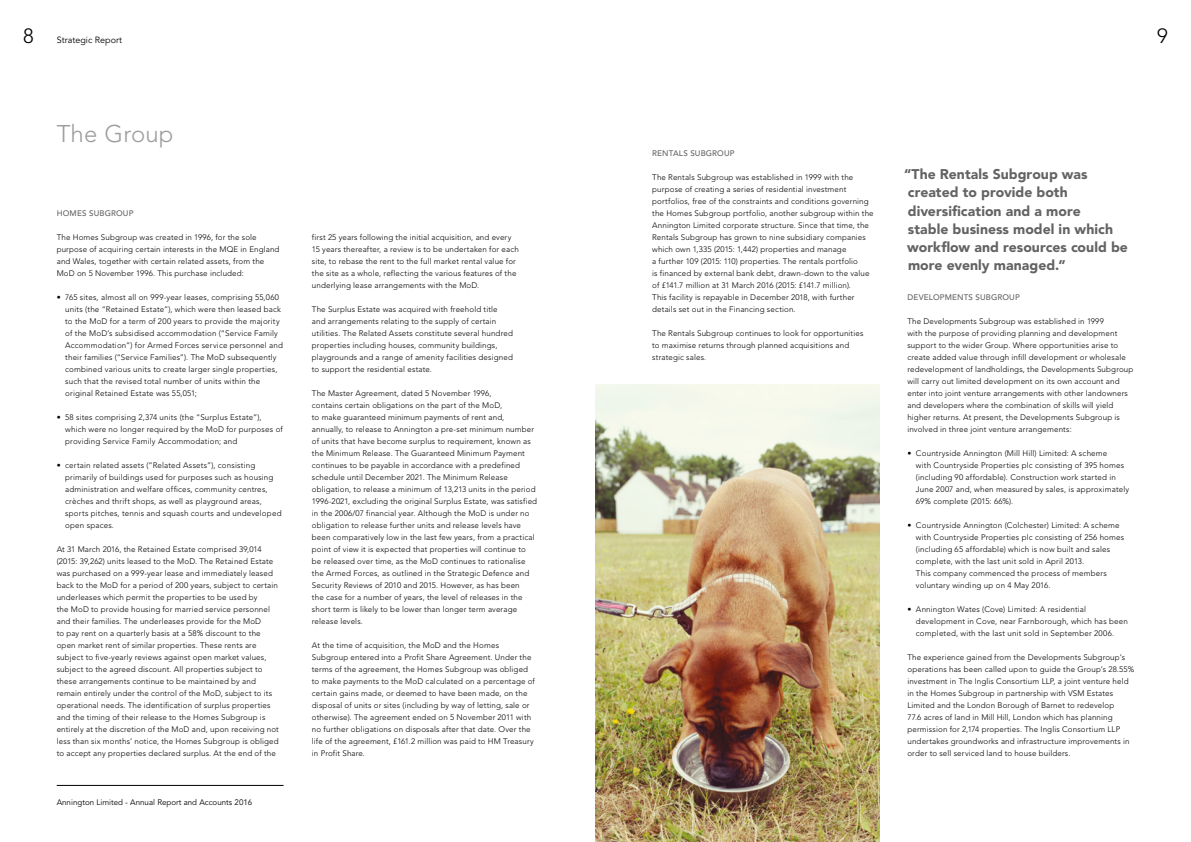
<style>
.page{position:relative;width:1191px;height:842px;background:#fff}
.page>*{position:absolute;margin:0;border:0;box-sizing:border-box;transform-origin:0 0}
.t1{font:300 24px "Avenir LT";letter-spacing:.005em;color:#9d9d9c}
.t2{font:300 20.5px "Avenir LT";color:#000}
.t3{font:900 14px/18px "Avenir LT";letter-spacing:.005em;color:#646363}
.t4{font:9px "Avenir LT";color:#000}
.t5{font:300 8px/12px "Avenir LT";letter-spacing:.015em;color:#000}
.t6{font:300 8px/12px "Avenir LT Std";letter-spacing:.02em;color:#000}
.t7{font:500 8px "Avenir LT";letter-spacing:.02em;color:#646363}
.t8{font:8px "Avenir LT";color:#000}
</style>
<div class="page">
<hr style="left:57px;top:785px;width:226px;height:1px;background:#000">
<img style="left:595px;top:384px;width:284px;height:458px">
<h2 class="t2" style="left:23px;top:23px;width:12px">8</h2>
<p class="t4" style="left:57px;top:34px;width:67px">Strategic Report</p>
<h1 class="t1" style="left:57px;top:119px;width:118px">The Group</h1>
<p class="t7" style="left:57px;top:209px;width:78px">HOMES SUBGROUP</p>
<p class="t5" style="left:57px;top:231px;width:224px">The Homes Subgroup was created in 1996, for the sole purpose of acquiring certain interests in the MQE in England and Wales, together with certain related assets, from the MoD on 5 November 1996. This purchase included:</p>
<p class="t6" style="left:65px;top:291px;width:219px;text-indent:-9px">• 765 sites, almost all on 999-year leases, comprising 55,060 units (the “Retained Estate”), which were then leased back to the MoD for a term of 200 years to provide the majority of the MoD’s subsidised accommodation (“Service Family Accommodation”) for Armed Forces service personnel and their families (“Service Families”). The MoD subsequently combined various units to create larger single properties, such that the revised total number of units within the original Retained Estate was 55,051;</p>
<p class="t6" style="left:65px;top:411px;width:219px;text-indent:-9px">• 58 sites comprising 2,374 units (the “Surplus Estate”), which were no longer required by the MoD for purposes of providing Service Family Accommodation; and</p>
<p class="t6" style="left:65px;top:459px;width:218px;text-indent:-9px">• certain related assets (“Related Assets”), consisting primarily of buildings used for purposes such as housing administration and welfare offices, community centres, crèches and thrift shops, as well as playground areas, sports pitches, tennis and squash courts and undeveloped open spaces.</p>
<p class="t5" style="left:57px;top:543px;width:224px">At 31 March 2016, the Retained Estate comprised 39,014 (2015: 39,262) units leased to the MoD. The Retained Estate was purchased on a 999-year lease and immediately leased back to the MoD for a period of 200 years, subject to certain underleases which permit the properties to be used by<br>the MoD to provide housing for married service personnel and their families. The underleases provide for the MoD<br>to pay rent on a quarterly basis at a 58% discount to the open market rent of similar properties. These rents are subject to five-yearly reviews against open market values, subject to the agreed discount. All properties subject to these arrangements continue to be maintained by and remain entirely under the control of the MoD, subject to its operational needs. The identification of surplus properties and the timing of their release to the Homes Subgroup is entirely at the discretion of the MoD and, upon receiving not less than six months’ notice, the Homes Subgroup is obliged to accept any properties declared surplus. At the end of the</p>
<p class="t8" style="left:57px;top:798px;width:197px">Annington Limited - Annual Report and Accounts 2016</p>
<p class="t5" style="left:312px;top:231px;width:208px">first 25 years following the initial acquisition, and every 15 years thereafter, a review is to be undertaken for each site, to rebase the rent to the full market rental value for the site as a whole, reflecting the various features of the underlying lease arrangements with the MoD.</p>
<p class="t5" style="left:312px;top:303px;width:202px">The Surplus Estate was acquired with freehold title and arrangements relating to the supply of certain utilities. The Related Assets constitute several hundred properties including houses, community buildings, playgrounds and a range of amenity facilities designed to support the residential estate.</p>
<p class="t5" style="left:312px;top:387px;width:227px">The Master Agreement, dated 5 November 1996,<br>contains certain obligations on the part of the MoD,<br>to make guaranteed minimum payments of rent and, annually, to release to Annington a pre-set minimum number of units that have become surplus to requirement, known as the Minimum Release. The Guaranteed Minimum Payment continues to be payable in accordance with a predefined schedule until December 2021. The Minimum Release obligation, to release a minimum of 13,213 units in the period 1996-2021, excluding the original Surplus Estate, was satisfied in the 2006/07 financial year. Although the MoD is under no obligation to release further units and release levels have been comparatively low in the last few years, from a practical point of view it is expected that properties will continue to be released over time, as the MoD continues to rationalise the Armed Forces, as outlined in the Strategic Defence and Security Reviews of 2010 and 2015. However, as has been<br>the case for a number of years, the level of releases in the short term is likely to be lower than longer term average release levels.</p>
<p class="t5" style="left:312px;top:639px;width:225px">At the time of acquisition, the MoD and the Homes Subgroup entered into a Profit Share Agreement. Under the terms of the agreement, the Homes Subgroup was obliged to make payments to the MoD calculated on a percentage of certain gains made, or deemed to have been made, on the disposal of units or sites (including by way of letting, sale or otherwise). The agreement ended on 5 November 2011 with no further obligations on disposals after that date. Over the life of the agreement, £161.2 million was paid to HM Treasury in Profit Share.</p>
<h2 class="t2" style="left:1157px;top:23px;width:12px">9</h2>
<p class="t7" style="left:652px;top:149px;width:84px">RENTALS SUBGROUP</p>
<p class="t5" style="left:652px;top:171px;width:223px">The Rentals Subgroup was established in 1999 with the purpose of creating a series of residential investment portfolios, free of the constraints and conditions governing the Homes Subgroup portfolio, another subgroup within the Annington Limited corporate structure. Since that time, the Rentals Subgroup has grown to nine subsidiary companies which own 1,335 (2015: 1,442) properties and manage<br>a further 109 (2015: 110) properties. The rentals portfolio<br>is financed by external bank debt, drawn-down to the value of £141.7 million at 31 March 2016 (2015: £141.7 million).<br>This facility is repayable in December 2018, with further details set out in the Financing section.</p>
<p class="t5" style="left:652px;top:327px;width:213px">The Rentals Subgroup continues to look for opportunities to maximise returns through planned acquisitions and strategic sales.</p>
<h3 class="t3" style="left:904px;top:166px;width:225px">“The Rentals Subgroup was created to provide both diversification and a more<br>stable business model in which workflow and resources could be more evenly managed.”</h3>
<p class="t7" style="left:907px;top:293px;width:114px">DEVELOPMENTS SUBGROUP</p>
<p class="t5" style="left:907px;top:315px;width:227px">The Developments Subgroup was established in 1999<br>with the purpose of providing planning and development support to the wider Group. Where opportunities arise to create added value through infill development or wholesale redevelopment of landholdings, the Developments Subgroup will carry out limited development on its own account and enter into joint venture arrangements with other landowners and developers where the combination of skills will yield higher returns. At present, the Developments Subgroup is involved in three joint venture arrangements:</p>
<p class="t6" style="left:916px;top:447px;width:215px;text-indent:-9px">• Countryside Annington (Mill Hill) Limited: A scheme<br>with Countryside Properties plc consisting of 395 homes (including 90 affordable). Construction work started in June 2007 and, when measured by sales, is approximately 69% complete (2015: 66%).</p>
<p class="t6" style="left:916px;top:519px;width:210px;text-indent:-9px">• Countryside Annington (Colchester) Limited: A scheme with Countryside Properties plc consisting of 256 homes (including 65 affordable) which is now built and sales complete, with the last unit sold in April 2013.<br>This company commenced the process of members voluntary winding up on 4 May 2016.</p>
<p class="t6" style="left:916px;top:603px;width:213px;text-indent:-9px">• Annington Wates (Cove) Limited: A residential development in Cove, near Farnborough, which has been completed, with the last unit sold in September 2006.</p>
<p class="t5" style="left:907px;top:651px;width:228px">The experience gained from the Developments Subgroup’s operations has been called upon to guide the Group’s 28.55% investment in The Inglis Consortium LLP, a joint venture held in the Homes Subgroup in partnership with VSM Estates Limited and the London Borough of Barnet to redevelop<br>77.6 acres of land in Mill Hill, London which has planning permission for 2,174 properties. The Inglis Consortium LLP undertakes groundworks and infrastructure improvements in order to sell serviced land to house builders.</p>
</div>
